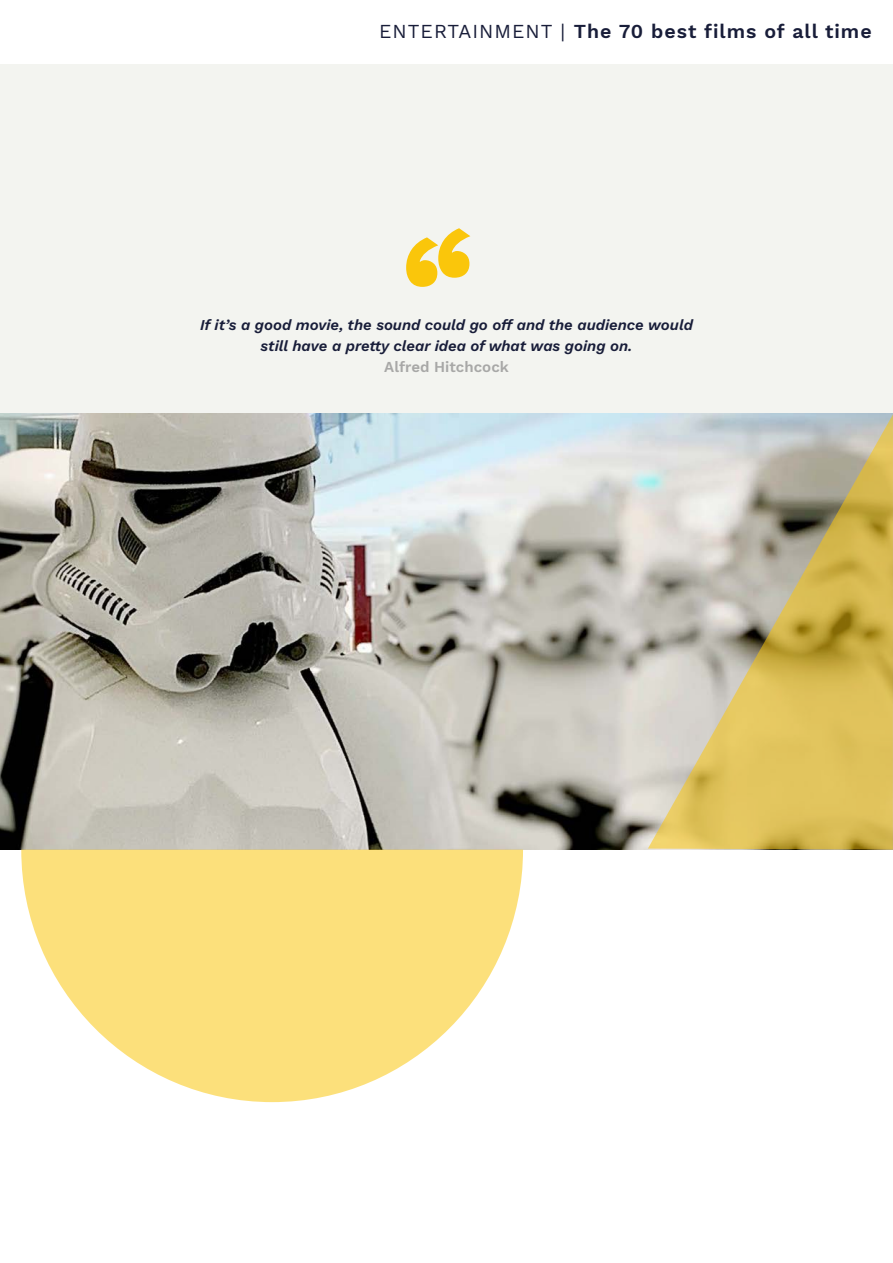
<style>
.page{position:relative;width:893px;height:1263px;background:#fff}
.page>*{position:absolute;margin:0;border:0;box-sizing:border-box;transform-origin:0 0}
.t1{font:600 19.5px "Work Sans";letter-spacing:.05em;color:#181d39}
.t2{font:italic 15px/21px "Work Sans";color:#181d39;text-align:center}
.t3{font:600 15px "Work Sans";color:#a8a8a7}
.s1{font-weight:400}
</style>
<div class="page">
<div style="left:0;top:64px;width:893px;height:450px;background:#f3f4f0"></div>
<img style="left:0;top:414px;width:648px;height:435px">
<svg style="left:406px;top:228px;width:64px;height:59px"></svg>
<svg style="left:21px;top:850px;width:502px;height:252px;fill:#fce07b"></svg>
<svg style="left:648px;top:414px;width:245px;height:436px;background:#ccbd85"></svg>
<h1 class="t1" style="left:379px;top:20px;width:494px"><span class="s1">ENTERTAINMENT |</span> The 70 best films of all time</h1>
<p class="t2" style="left:200px;top:314px;width:494px">If it’s a good movie, the sound could go off and the audience would still have a pretty clear idea of what was going on.</p>
<p class="t3" style="left:384px;top:358px;width:126px">Alfred Hitchcock</p>
</div>
